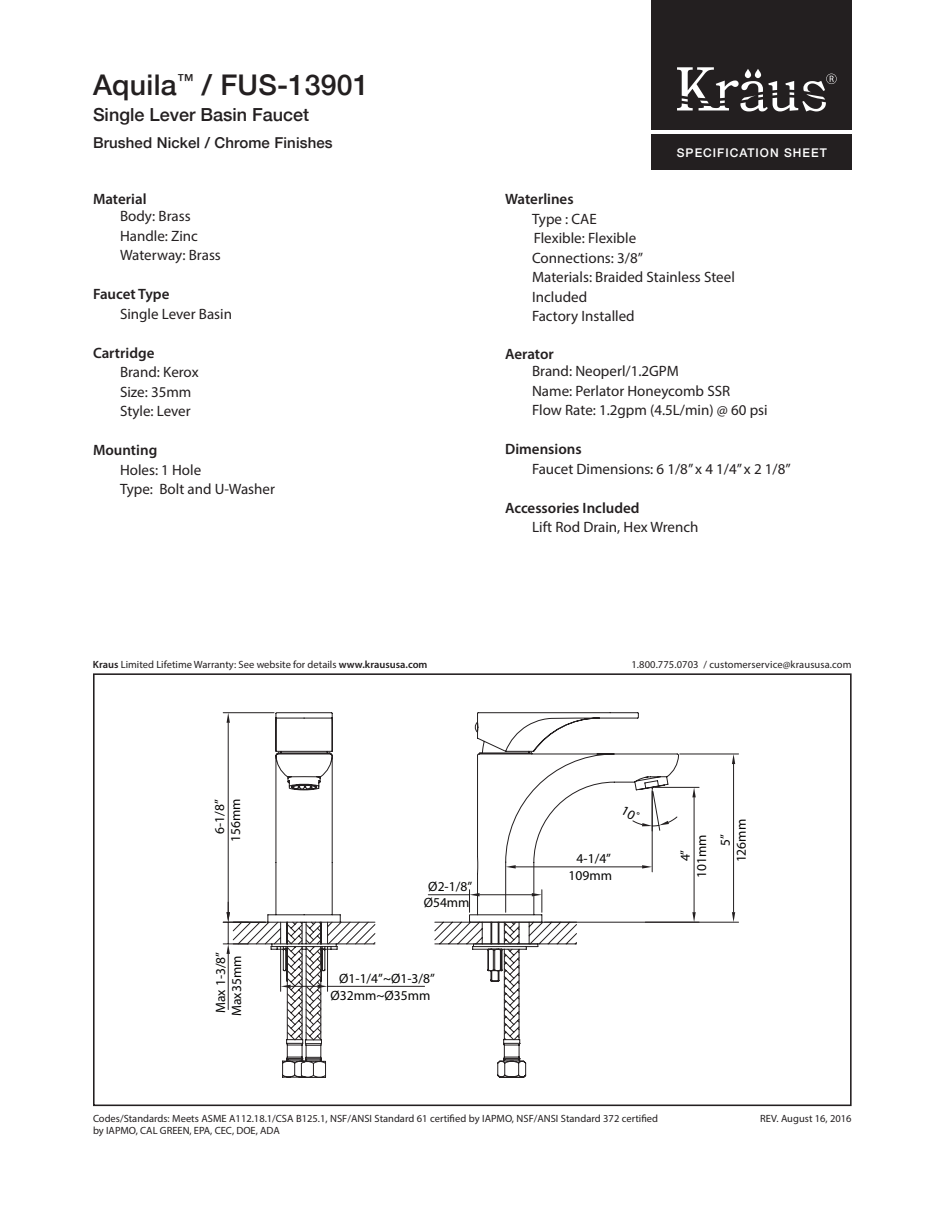
<style>
.page{position:relative;width:945px;height:1215px;background:#fff}
.page>*{position:absolute;margin:0;border:0;box-sizing:border-box;transform-origin:0 0}
.t1{font:500 28.5px "Helvetica Neue";letter-spacing:.01em;color:#231f20}
.t2{font:500 18px "Helvetica Neue";color:#231f20}
.t3{font:15px "Myriad Pro";color:#231f20}
.t4{font:600 15px "Myriad Pro";color:#231f20}
.t5{font:500 15px "Helvetica Neue";letter-spacing:.01em;color:#231f20}
.t6{font:13.5px/16.2px "Myriad Pro";color:#050504;text-align:center}
.t7{font:500 12px "Helvetica Neue";letter-spacing:.085em;color:#fff}
.t8{font:10.5px/12.6px "Myriad Pro";color:#231f20}
.s1{font-weight:600}
</style>
<div class="page">
<div style="left:652px;top:134px;width:200px;height:36px;background:#231f20"></div>
<div style="left:652px;top:0;width:200px;height:130px;background:#231f20"></div>
<svg style="left:677px;top:67px;width:160px;height:44px"></svg>
<div style="left:93px;top:673px;width:759px;height:433px;border:2px solid #231f20"></div>
<svg style="left:222px;top:712px;width:457px;height:366px"></svg>
<svg style="left:227px;top:713px;width:3px;height:10px"></svg>
<hr style="left:655px;top:787px;width:44px;height:1px;background:#231f20">
<hr style="left:544px;top:922px;width:155px;height:1px;background:#231f20">
<hr style="left:694px;top:797px;width:1px;height:115px;background:#231f20">
<svg style="left:692px;top:787px;width:4px;height:10px"></svg>
<svg style="left:692px;top:912px;width:4px;height:10px"></svg>
<hr style="left:652px;top:790px;width:1px;height:82px;background:#231f20">
<hr style="left:505px;top:862px;width:1px;height:50px;background:#231f20">
<hr style="left:516px;top:866px;width:126px;height:1px;background:#231f20">
<svg style="left:642px;top:865px;width:10px;height:4px"></svg>
<svg style="left:506px;top:865px;width:10px;height:4px"></svg>
<svg style="left:223px;top:890px;width:355px;height:151px"></svg>
<hr style="left:680px;top:754px;width:59px;height:1px;background:#231f20">
<hr style="left:645px;top:922px;width:94px;height:1px;background:#231f20">
<hr style="left:733px;top:764px;width:1px;height:148px;background:#231f20">
<svg style="left:732px;top:754px;width:3px;height:10px"></svg>
<svg style="left:732px;top:912px;width:3px;height:10px"></svg>
<svg style="left:621px;top:777px;width:57px;height:55px"></svg>
<h1 class="t1" style="left:93px;top:62px;width:277px">Aquila<sup>™</sup> / FUS-13901</h1>
<p class="t2" style="left:93px;top:101px;width:218px">Single Lever Basin Faucet</p>
<p class="t5" style="left:93px;top:131px;width:241px">Brushed Nickel / Chrome Finishes</p>
<p class="t7" style="left:677px;top:143px;width:151px">SPECIFICATION SHEET</p>
<p class="t4" style="left:93px;top:190px;width:55px">Material</p>
<p class="t4" style="left:505px;top:190px;width:70px">Waterlines</p>
<p class="t3" style="left:120px;top:207px;width:72px">Body: Brass</p>
<p class="t3" style="left:532px;top:209px;width:66px">Type : CAE</p>
<p class="t3" style="left:120px;top:227px;width:79px">Handle: Zinc</p>
<p class="t3" style="left:534px;top:229px;width:104px">Flexible: Flexible</p>
<p class="t3" style="left:120px;top:246px;width:102px">Waterway: Brass</p>
<p class="t3" style="left:532px;top:248px;width:112px">Connections: 3/8”</p>
<p class="t3" style="left:532px;top:268px;width:204px">Materials: Braided Stainless Steel</p>
<p class="t4" style="left:93px;top:285px;width:78px">Faucet Type</p>
<p class="t3" style="left:532px;top:287px;width:57px">Included</p>
<p class="t3" style="left:120px;top:305px;width:114px">Single Lever Basin</p>
<p class="t3" style="left:532px;top:307px;width:104px">Factory Installed</p>
<p class="t4" style="left:93px;top:343px;width:63px">Cartridge</p>
<p class="t4" style="left:505px;top:344px;width:50px">Aerator</p>
<p class="t3" style="left:120px;top:363px;width:80px">Brand: Kerox</p>
<p class="t3" style="left:532px;top:362px;width:148px">Brand: Neoperl/1.2GPM</p>
<p class="t3" style="left:120px;top:383px;width:73px">Size: 35mm</p>
<p class="t3" style="left:532px;top:382px;width:200px">Name: Perlator Honeycomb SSR</p>
<p class="t3" style="left:120px;top:402px;width:72px">Style: Lever</p>
<p class="t3" style="left:532px;top:401px;width:237px">Flow Rate: 1.2gpm (4.5L/min) @ 60 psi</p>
<p class="t4" style="left:93px;top:441px;width:66px">Mounting</p>
<p class="t4" style="left:505px;top:440px;width:78px">Dimensions</p>
<p class="t3" style="left:120px;top:461px;width:83px">Holes: 1 Hole</p>
<p class="t3" style="left:532px;top:460px;width:260px">Faucet Dimensions: 6 1/8” x 4 1/4” x 2 1/8”</p>
<p class="t3" style="left:120px;top:480px;width:156px">Type: Bolt and U-Washer</p>
<p class="t4" style="left:505px;top:498px;width:136px">Accessories Included</p>
<p class="t3" style="left:532px;top:518px;width:168px">Lift Rod Drain, Hex Wrench</p>
<p class="t8" style="left:93px;top:658px;width:336px"><span class="s1">Kraus</span> Limited Lifetime Warranty: See website for details <span class="s1">www.kraususa.com</span></p>
<p class="t8" style="left:631px;top:658px;width:222px">1.800.775.0703 / customerservice@kraususa.com</p>
<p class="t6" style="left:211px;top:842px;width:45px;rotate:-90deg">6-1/8”<br>156mm</p>
<p class="t6" style="left:212px;top:1016px;width:66px;text-align:left;rotate:-90deg">Max 1-3/8”<br>Max35mm</p>
<p class="t6" style="left:424px;top:878px;width:50px">Ø2-1/8”<br>Ø54mm</p>
<p class="t6" style="left:331px;top:971px;width:106px;text-align:left;text-indent:9px">Ø1-1/4”~Ø1-3/8”<br>Ø32mm~Ø35mm</p>
<p class="t6" style="left:569px;top:851px;width:45px">4-1/4”<br>109mm</p>
<p class="t6" style="left:677px;top:878px;width:45px;rotate:-90deg">4”<br>101mm</p>
<p class="t6" style="left:717px;top:862px;width:45px;rotate:-90deg">5”<br>126mm</p>
<p class="t8" style="left:93px;top:1112px;width:567px">Codes/Standards: Meets ASME A112.18.1/CSA B125.1, NSF/ANSI Standard 61 certified by IAPMO, NSF/ANSI Standard 372 certified by IAPMO, CAL GREEN, EPA, CEC, DOE, ADA</p>
<p class="t8" style="left:760px;top:1112px;width:93px">REV. August 16, 2016</p>
</div>
